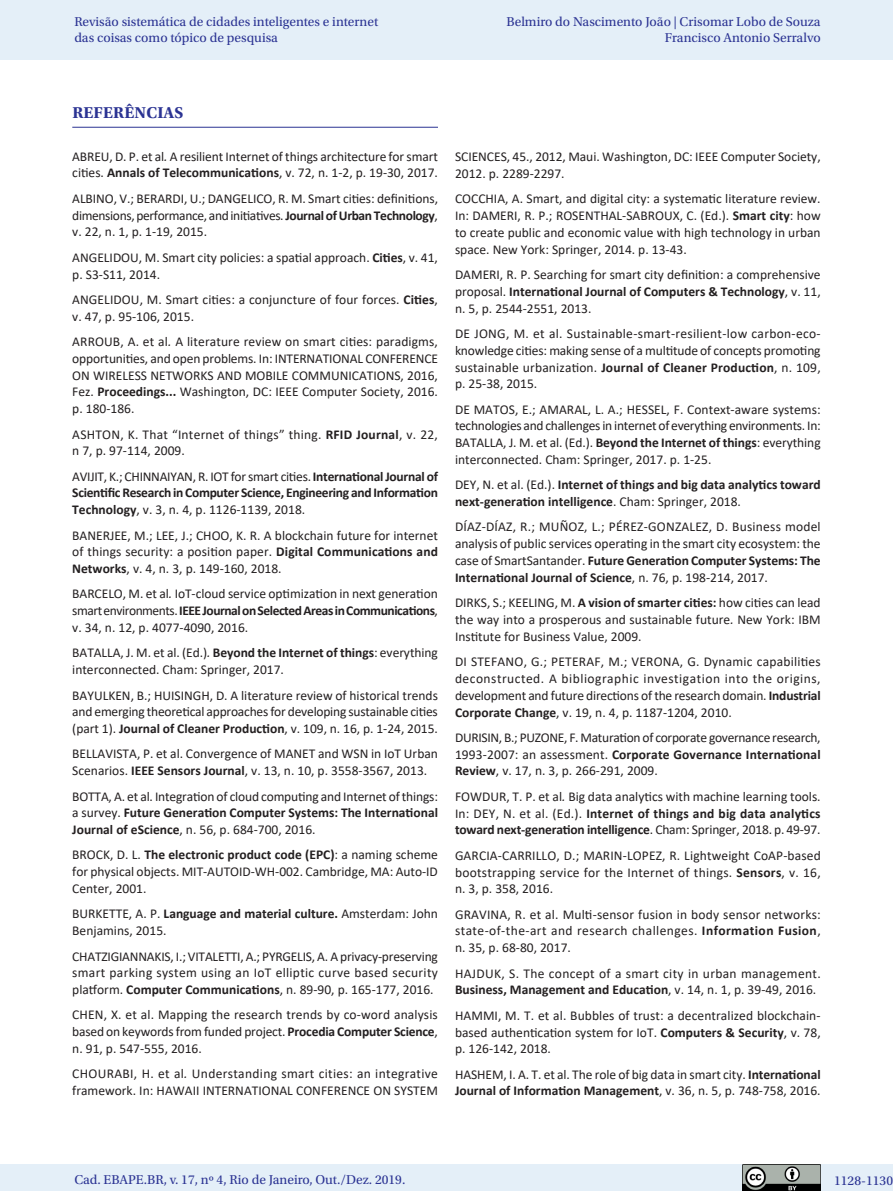
<style>
.page{position:relative;width:893px;height:1191px;background:#fff}
.page>*{position:absolute;margin:0;border:0;box-sizing:border-box;transform-origin:0 0}
._07_1_sub_1{font:700 16.5px "Utopia Std";letter-spacing:.01em;color:#2b3393}
.Referencias{font:13.5px/16.8px "Calibri";color:#231f20;text-align:justify}
.t1{font:13.5px/16.5px "Utopia Std";color:#2b3393}
.Referencias-2{font:700 13.5px/16.8px "Calibri";letter-spacing:-.02em;color:#231f20;text-align:justify}
.Referencias-3{font:700 13.5px/16.8px "Calibri";color:#231f20}
.Referencias-4{font:13.5px/16.8px "Calibri";letter-spacing:.025em;color:#231f20}
.s1{font-style:italic}
.s2{font-weight:700}
.s3{font-weight:400}
</style>
<div class="page">
<div style="left:0;top:0;width:893px;height:60px;background:#e4eff8"></div>
<div style="left:0;top:1164px;width:893px;height:27px;background:#e4eff8"></div>
<img style="left:743px;top:1164px;width:78px;height:27px">
<hr style="left:72px;top:127px;width:366px;height:1px;background:#2b3393">
<p class="t1" style="left:74px;top:13px;width:305px">Revisão sistemática de cidades inteligentes e internet das coisas como tópico de pesquisa</p>
<p class="t1" style="left:506px;top:13px;width:316px;text-align:right">Belmiro do Nascimento João | Crisomar Lobo de Souza<br>Francisco Antonio Serralvo</p>
<p class="_07_1_sub_1" style="left:72px;top:103px;width:113px">REFERÊNCIAS</p>
<p class="Referencias" style="left:72px;top:147px;width:367px">ABREU, D. P. et al<span class="s1">.</span> A resilient Internet of things architecture for smart cities. <span class="s2">Annals of Telecommunications</span>, v. 72, n. 1-2, p. 19-30, 2017.</p>
<p class="Referencias" style="left:72px;top:190px;width:367px">ALBINO, V.; BERARDI, U.; DANGELICO, R. M. Smart cities: definitions, dimensions, performance, and initiatives. <span class="s2">Journal of Urban Technology</span>, v. 22, n. 1, p. 1-19, 2015.</p>
<p class="Referencias" style="left:72px;top:248px;width:367px">ANGELIDOU, M. Smart city policies: a spatial approach. <span class="s2">Cities</span>, v. 41, p. S3-S11, 2014.</p>
<p class="Referencias" style="left:72px;top:291px;width:367px">ANGELIDOU, M. Smart cities: a conjuncture of four forces. <span class="s2">Cities</span>, v. 47, p. 95-106, 2015.</p>
<p class="Referencias" style="left:72px;top:333px;width:367px">ARROUB, A. et al<span class="s1">.</span> A literature review on smart cities: paradigms, opportunities, and open problems. In: INTERNATIONAL CONFERENCE ON WIRELESS NETWORKS AND MOBILE COMMUNICATIONS, 2016, Fez. <span class="s2">Proceedings...</span> Washington, DC: IEEE Computer Society, 2016. p. 180-186.</p>
<p class="Referencias" style="left:72px;top:425px;width:367px">ASHTON, K. That “Internet of things” thing. <span class="s2">RFID Journal</span>, v. 22, n 7, p. 97-114, 2009.</p>
<p class="Referencias-2" style="left:72px;top:467px;width:367px"><span class="s3">AVIJIT, K.; CHINNAIYAN, R. IOT for smart cities.</span> International Journal of Scientific Research in Computer Science, Engineering and Information Technology<span class="s3">, v. 3, n. 4, p. 1126-1139, 2018.</span></p>
<p class="Referencias" style="left:72px;top:526px;width:367px">BANERJEE, M.; LEE, J.; CHOO, K. R. A blockchain future for internet of things security: a position paper. <span class="s2">Digital Communications and Networks</span>, v. 4, n. 3, p. 149-160, 2018.</p>
<p class="Referencias" style="left:72px;top:585px;width:367px">BARCELO, M. et al<span class="s1">.</span> IoT-cloud service optimization in next generation smart environments. <span class="s2">IEEE Journal on Selected Areas in Communications</span>, v. 34, n. 12, p. 4077-4090, 2016.</p>
<p class="Referencias" style="left:72px;top:644px;width:367px">BATALLA, J. M. et al. (Ed.)<span class="s1">.</span> <span class="s2">Beyond the Internet of things</span>: everything interconnected. Cham: Springer, 2017.</p>
<p class="Referencias" style="left:72px;top:686px;width:367px">BAYULKEN, B.; HUISINGH, D. A literature review of historical trends and emerging theoretical approaches for developing sustainable cities (part 1). <span class="s2">Journal of Cleaner Production</span>, v. 109, n. 16, p. 1-24, 2015.</p>
<p class="Referencias" style="left:72px;top:745px;width:367px">BELLAVISTA, P. et al. Convergence of MANET and WSN in IoT Urban<br>Scenarios. <span class="s2">IEEE Sensors Journal</span>, v. 13, n. 10, p. 3558-3567, 2013.</p>
<p class="Referencias" style="left:72px;top:787px;width:367px">BOTTA, A. et al. Integration of cloud computing and Internet of things: a survey. <span class="s2">Future Generation Computer Systems: The International Journal of eScience</span>, n. 56, p. 684-700, 2016.</p>
<p class="Referencias" style="left:72px;top:846px;width:367px">BROCK, D. L. <span class="s2">The electronic product code (EPC)</span>: a naming scheme for physical objects. MIT-AUTOID-WH-002. Cambridge, MA: Auto-ID Center, 2001.</p>
<p class="Referencias" style="left:72px;top:905px;width:367px">BURKETTE, A. P. <span class="s2">Language and material culture.</span> Amsterdam: John<br>Benjamins, 2015.</p>
<p class="Referencias" style="left:72px;top:947px;width:367px">CHATZIGIANNAKIS, I.; VITALETTI, A.; PYRGELIS, A. A privacy-preserving smart parking system using an IoT elliptic curve based security platform. <span class="s2">Computer Communications</span>, n. 89-90, p. 165-177, 2016.</p>
<p class="Referencias" style="left:72px;top:1006px;width:367px">CHEN, X. et al. Mapping the research trends by co-word analysis based on keywords from funded project. <span class="s2">Procedia Computer Science</span>, n. 91, p. 547-555, 2016.</p>
<p class="Referencias" style="left:72px;top:1065px;width:367px">CHOURABI, H. et al<span class="s1">.</span> Understanding smart cities: an integrative framework. In: HAWAII INTERNATIONAL CONFERENCE ON SYSTEM</p>
<p class="Referencias" style="left:455px;top:148px;width:367px">SCIENCES, 45., 2012, Maui. Washington, DC: IEEE Computer Society,<br>2012. p. 2289-2297.</p>
<p class="Referencias" style="left:455px;top:190px;width:367px">COCCHIA, A. Smart, and digital city: a systematic literature review.<br>In: DAMERI, R. P.; ROSENTHAL-SABROUX, C. (Ed.). <span class="s2">Smart city</span>: how to create public and economic value with high technology in urban space. New York: Springer, 2014. p. 13-43.</p>
<p class="Referencias" style="left:455px;top:266px;width:367px">DAMERI, R. P. Searching for smart city definition: a comprehensive proposal. <span class="s2">International Journal of Computers &amp; Technology</span>, v. 11, n. 5, p. 2544-2551, 2013.</p>
<p class="Referencias" style="left:455px;top:325px;width:367px">DE JONG, M. et al. Sustainable-smart-resilient-low carbon-eco&shy;knowledge cities: making sense of a multitude of concepts promoting sustainable urbanization. <span class="s2">Journal of Cleaner Production</span>, n. 109, p. 25-38, 2015.</p>
<p class="Referencias" style="left:455px;top:400px;width:367px">DE MATOS, E.; AMARAL, L. A.; HESSEL, F. Context-aware systems: technologies and challenges in internet of everything environments. In:<br>BATALLA, J. M. et al. (Ed.). <span class="s2">Beyond the Internet of things</span>: everything interconnected. Cham: Springer, 2017. p. 1-25.</p>
<p class="Referencias-3" style="left:455px;top:476px;width:367px"><span class="s3">DEY, N. et al. (Ed.).</span> Internet of things and big data analytics toward next-generation intelligence<span class="s3">. Cham: Springer, 2018.</span></p>
<p class="Referencias" style="left:455px;top:518px;width:367px">DÍAZ-DÍAZ, R.; MUÑOZ, L.; PÉREZ-GONZALEZ, D. Business model analysis of public services operating in the smart city ecosystem: the case of SmartSantander. <span class="s2">Future Generation Computer Systems: The International Journal of Science</span>, n. 76, p. 198-214, 2017.</p>
<p class="Referencias" style="left:455px;top:594px;width:367px">DIRKS, S.; KEELING, M. <span class="s2">A vision of smarter cities:</span> how cities can lead the way into a prosperous and sustainable future<span class="s1">.</span> New York: IBM Institute for Business Value, 2009.</p>
<p class="Referencias" style="left:455px;top:653px;width:367px">DI STEFANO, G.; PETERAF, M.; VERONA, G. Dynamic capabilities deconstructed. A bibliographic investigation into the origins, development and future directions of the research domain. <span class="s2">Industrial Corporate Change</span>, v. 19, n. 4, p. 1187-1204, 2010.</p>
<p class="Referencias" style="left:455px;top:728px;width:367px">DURISIN, B.; PUZONE, F. Maturation of corporate governance research, 1993-2007: an assessment. <span class="s2">Corporate Governance International Review</span>, v. 17, n. 3, p. 266-291, 2009.</p>
<p class="Referencias" style="left:455px;top:787px;width:367px">FOWDUR, T. P. et al<span class="s1">.</span> Big data analytics with machine learning tools.<br>In: DEY, N. et al. (Ed.). <span class="s2">Internet of things and big data analytics toward next-generation intelligence</span>. Cham: Springer, 2018. p. 49-97.</p>
<p class="Referencias" style="left:455px;top:846px;width:367px">GARCIA-CARRILLO, D.; MARIN-LOPEZ, R. Lightweight CoAP-based bootstrapping service for the Internet of things. <span class="s2">Sensors</span>, v. 16, n. 3, p. 358, 2016.</p>
<p class="Referencias" style="left:455px;top:905px;width:367px">GRAVINA, R. et al. Multi-sensor fusion in body sensor networks: state-of-the-art and research challenges. <span class="s2">Information Fusion</span>, n. 35, p. 68-80, 2017.</p>
<p class="Referencias-4" style="left:455px;top:964px;width:367px">HAJDUK, S. The concept of a smart city in urban management.<br><span class="s2">Business, Management and Education</span>, v. 14, n. 1, p. 39-49, 2016.</p>
<p class="Referencias" style="left:455px;top:1006px;width:367px">HAMMI, M. T. et al. Bubbles of trust: a decentralized blockchain&shy;based authentication system for IoT. <span class="s2">Computers &amp; Security</span>, v. 78, p. 126-142, 2018.</p>
<p class="Referencias" style="left:455px;top:1065px;width:367px">HASHEM, I. A. T. et al. The role of big data in smart city. <span class="s2">International<br>Journal of Information Management</span>, v. 36, n. 5, p. 748-758, 2016.</p>
<p class="t1" style="left:74px;top:1171px;width:333px">Cad. EBAPE.BR, v. 17, nº 4, Rio de Janeiro, Out./Dez. 2019.</p>
<p class="t1" style="left:834px;top:1172px;width:60px">1128-1130</p>
</div>
